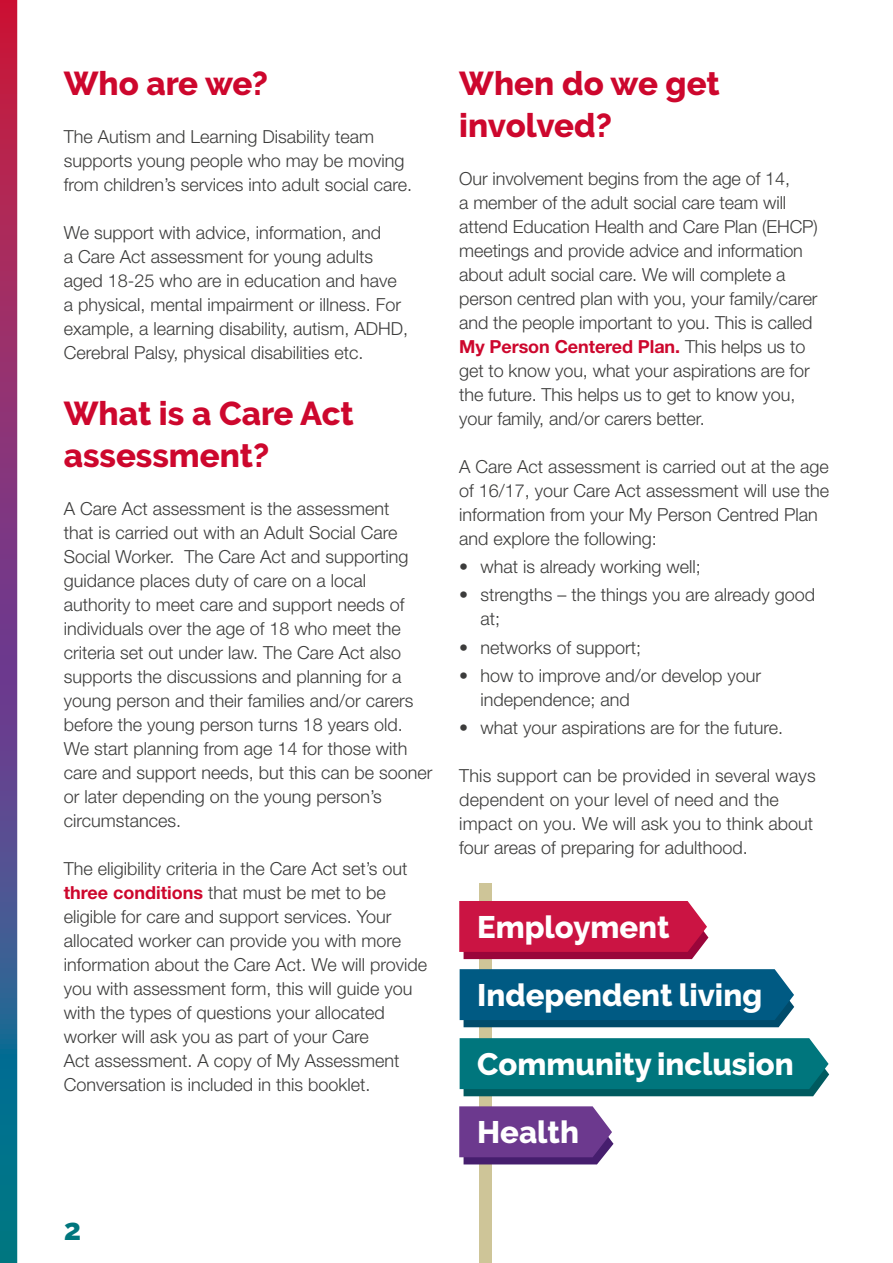
<style>
.page{position:relative;width:893px;height:1263px;background:#fff}
.page>*{position:absolute;margin:0;border:0;box-sizing:border-box;transform-origin:0 0}
.t1{font:800 33px/42px "Raleway";color:#cd072d}
.t2{font:800 31.05px "Raleway";color:#fff}
.t3{font:800 30px "Raleway";color:#00767d}
.Body_text{font:300 18px/24px "Helvetica Neue LT Std";color:#3c3c3b}
.Body_Bullet{font:300 18px/24px "Helvetica Neue LT Std";color:#3c3c3b}
.s1{font-weight:700;color:#cd072d}
</style>
<div class="page">
<svg style="left:0;top:0;width:17px;height:1263px;background:#694379"></svg>
<div style="left:479px;top:884px;width:12px;height:379px;background:#cec598"></div>
<svg style="left:459px;top:901px;width:249px;height:58px;background:#c61a48"></svg>
<svg style="left:459px;top:1106px;width:154px;height:58px;background:#704190"></svg>
<svg style="left:460px;top:1038px;width:369px;height:58px;background:#06767c"></svg>
<svg style="left:460px;top:969px;width:334px;height:58px;background:#065c83"></svg>
<h1 class="t1" style="left:64px;top:62px;width:206px">Who are we?</h1>
<p class="Body_text" style="left:64px;top:124px;width:350px">The Autism and Learning Disability team supports young people who may be moving from children’s services into adult social care.</p>
<p class="Body_text" style="left:64px;top:220px;width:346px">We support with advice, information, and<br>a Care Act assessment for young adults aged 18-25 who are in education and have a physical, mental impairment or illness. For example, a learning disability, autism, ADHD, Cerebral Palsy, physical disabilities etc.</p>
<h1 class="t1" style="left:64px;top:392px;width:291px">What is a Care Act assessment?</h1>
<p class="Body_text" style="left:64px;top:496px;width:370px">A Care Act assessment is the assessment<br>that is carried out with an Adult Social Care Social Worker. The Care Act and supporting guidance places duty of care on a local authority to meet care and support needs of individuals over the age of 18 who meet the criteria set out under law. The Care Act also supports the discussions and planning for a young person and their families and/or carers before the young person turns 18 years old.<br>We start planning from age 14 for those with care and support needs, but this can be sooner or later depending on the young person’s circumstances.</p>
<p class="Body_text" style="left:64px;top:856px;width:365px">The eligibility criteria in the Care Act set’s out <span class="s1">three conditions</span> that must be met to be eligible for care and support services. Your allocated worker can provide you with more information about the Care Act. We will provide you with assessment form, this will guide you with the types of questions your allocated worker will ask you as part of your Care<br>Act assessment. A copy of My Assessment Conversation is included in this booklet.</p>
<h1 class="t1" style="left:459px;top:62px;width:262px">When do we get involved?</h1>
<p class="Body_text" style="left:459px;top:166px;width:360px">Our involvement begins from the age of 14,<br>a member of the adult social care team will attend Education Health and Care Plan (EHCP) meetings and provide advice and information about adult social care. We will complete a person centred plan with you, your family/carer and the people important to you. This is called <span class="s1">My Person Centered Plan.</span> This helps us to get to know you, what your aspirations are for the future. This helps us to get to know you, your family, and/or carers better.</p>
<p class="Body_text" style="left:459px;top:454px;width:371px">A Care Act assessment is carried out at the age of 16/17, your Care Act assessment will use the information from your My Person Centred Plan and explore the following:</p>
<p class="Body_Bullet" style="left:459px;top:554px;width:243px">• what is already working well;</p>
<p class="Body_Bullet" style="left:480px;top:583px;width:336px;text-indent:-21px">• strengths – the things you are already good at;</p>
<p class="Body_Bullet" style="left:459px;top:635px;width:183px">• networks of support;</p>
<p class="Body_Bullet" style="left:480px;top:663px;width:282px;text-indent:-21px">• how to improve and/or develop your independence; and</p>
<p class="Body_Bullet" style="left:459px;top:715px;width:326px">• what your aspirations are for the future.</p>
<p class="Body_text" style="left:459px;top:763px;width:358px">This support can be provided in several ways dependent on your level of need and the impact on you. We will ask you to think about four areas of preparing for adulthood.</p>
<p class="t2" style="left:477px;top:909px;width:194px">Employment</p>
<p class="t2" style="left:477px;top:977px;width:286px">Independent living</p>
<p class="t2" style="left:477px;top:1046px;width:318px">Community inclusion</p>
<p class="t2" style="left:477px;top:1114px;width:103px">Health</p>
<h3 class="t3" style="left:64px;top:1212px;width:19px">2</h3>
</div>
